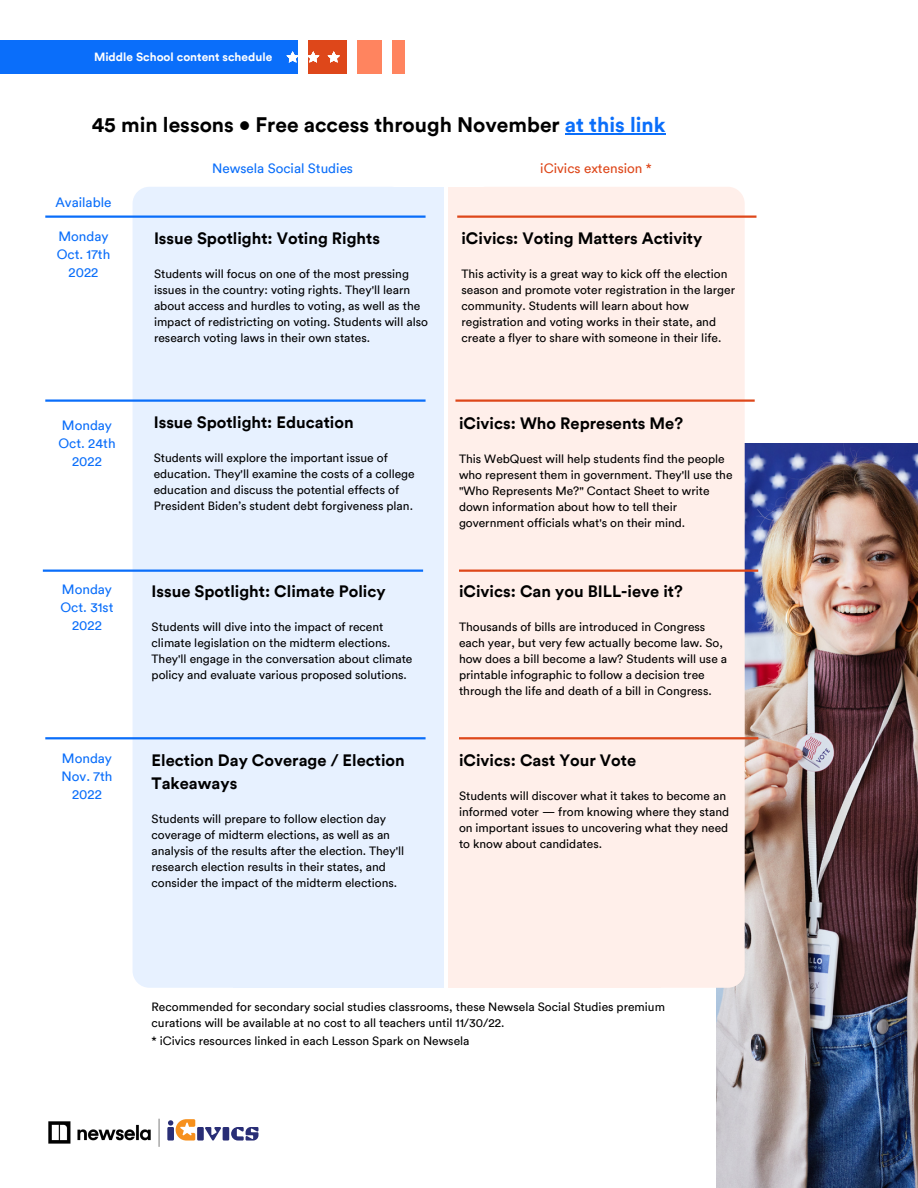
<style>
.page{position:relative;width:918px;height:1188px;background:#fff}
.page>*{position:absolute;margin:0;border:0;box-sizing:border-box;transform-origin:0 0}
.t1{font:700 21px "Circular";color:#000}
.t2{font:700 16.5px/23px "Circular";color:#000}
.t3{font:13.5px/18px "Circular";color:#0a6efa;text-align:center}
.t4{font:13.5px "Circular";color:#de471a}
.t5{font:12px/16px "Circular";color:#000}
.t6{font:700 11.85px "Circular";color:#fff}
.s1{color:#0a6efa}
</style>
<div class="page">
<div style="left:357px;top:41px;width:25px;height:33px;background:#ff845f"></div>
<div style="left:309px;top:41px;width:38px;height:33px;background:#de471a"></div>
<div style="left:0;top:41px;width:298px;height:33px;background:#0a6efa"></div>
<div style="left:393px;top:41px;width:12px;height:33px;background:#ff845f"></div>
<svg style="left:286px;top:51px;width:12px;height:12px"></svg>
<svg style="left:308px;top:51px;width:11px;height:12px"></svg>
<svg style="left:328px;top:51px;width:12px;height:12px"></svg>
<img style="left:716px;top:444px;width:202px;height:744px">
<div style="left:469px;top:187px;width:276px;height:801px;background:#ffefea;border-radius:17px"></div>
<div style="left:448px;top:187px;width:213px;height:801px;background:#ffefea"></div>
<div style="left:233px;top:187px;width:210px;height:801px;background:#e7f1ff"></div>
<div style="left:133px;top:187px;width:275px;height:801px;background:#e7f1ff;border-radius:17px"></div>
<hr style="left:45px;top:737px;width:381px;height:2px;background:#0a6efa">
<hr style="left:43px;top:570px;width:380px;height:2px;background:#0a6efa">
<hr style="left:45px;top:399px;width:381px;height:3px;background:#0a6efa">
<div style="left:197px;top:1127px;width:7px;height:14px;background:#292e76"></div>
<svg style="left:205px;top:1127px;width:16px;height:14px"></svg>
<div style="left:223px;top:1127px;width:6px;height:14px;background:#292e76"></div>
<svg style="left:231px;top:1127px;width:27px;height:14px"></svg>
<svg style="left:167px;top:1127px;width:7px;height:14px"></svg>
<svg style="left:168px;top:1119px;width:27px;height:22px"></svg>
<img style="left:48px;top:1118px;width:111px;height:29px">
<svg style="left:159px;top:1119px;width:1px;height:28px"></svg>
<hr style="left:455px;top:399px;width:300px;height:3px;background:#de471a">
<hr style="left:45px;top:216px;width:381px;height:2px;background:#0a6efa">
<hr style="left:457px;top:216px;width:299px;height:2px;background:#de471a">
<hr style="left:459px;top:570px;width:299px;height:2px;background:#de471a">
<hr style="left:459px;top:737px;width:299px;height:2px;background:#de471a">
<hr style="left:565px;top:133px;width:101px;height:1px;background:#0a6efa">
<p class="t6" style="left:94px;top:50px;width:180px">Middle School content schedule</p>
<h1 class="t1" style="left:92px;top:111px;width:575px">45 min lessons • Free access through November <span class="s1">at this link</span></h1>
<p class="t3" style="left:212px;top:160px;width:142px">Newsela Social Studies</p>
<p class="t4" style="left:540px;top:160px;width:113px">iCivics extension *</p>
<p class="t3" style="left:56px;top:193px;width:57px">Available</p>
<p class="t3" style="left:57px;top:227px;width:55px">Monday<br>Oct. 17th<br>2022</p>
<h2 class="t2" style="left:154px;top:227px;width:227px">Issue Spotlight: Voting Rights</h2>
<p class="t5" style="left:154px;top:266px;width:276px">Students will focus on one of the most pressing issues in the country: voting rights. They'll learn about access and hurdles to voting, as well as the impact of redistricting on voting. Students will also research voting laws in their own states.</p>
<h2 class="t2" style="left:461px;top:227px;width:242px">iCivics: Voting Matters Activity</h2>
<p class="t5" style="left:461px;top:266px;width:275px">This activity is a great way to kick off the election season and promote voter registration in the larger community. Students will learn about how registration and voting works in their state, and create a flyer to share with someone in their life.</p>
<p class="t3" style="left:58px;top:416px;width:59px">Monday<br>Oct. 24th<br>2022</p>
<h2 class="t2" style="left:154px;top:410px;width:201px">Issue Spotlight: Education</h2>
<p class="t5" style="left:154px;top:450px;width:262px">Students will explore the important issue of education. They'll examine the costs of a college education and discuss the potential effects of President Biden’s student debt forgiveness plan.</p>
<h2 class="t2" style="left:459px;top:412px;width:226px">iCivics: Who Represents Me?</h2>
<p class="t5" style="left:459px;top:451px;width:275px">This WebQuest will help students find the people who represent them in government. They'll use the "Who Represents Me?" Contact Sheet to write down information about how to tell their government officials what's on their mind.</p>
<p class="t3" style="left:60px;top:580px;width:55px">Monday<br>Oct. 31st<br>2022</p>
<h2 class="t2" style="left:152px;top:580px;width:236px">Issue Spotlight: Climate Policy</h2>
<p class="t5" style="left:152px;top:619px;width:262px">Students will dive into the impact of recent climate legislation on the midterm elections.<br>They'll engage in the conversation about climate policy and evaluate various proposed solutions.</p>
<h2 class="t2" style="left:459px;top:580px;width:225px">iCivics: Can you BILL-ieve it?</h2>
<p class="t5" style="left:459px;top:619px;width:270px">Thousands of bills are introduced in Congress each year, but very few actually become law. So, how does a bill become a law? Students will use a printable infographic to follow a decision tree through the life and death of a bill in Congress.</p>
<p class="t3" style="left:62px;top:749px;width:52px">Monday<br>Nov. 7th<br>2022</p>
<h2 class="t2" style="left:152px;top:748px;width:255px">Election Day Coverage / Election<br>Takeaways</h2>
<p class="t5" style="left:152px;top:810px;width:254px">Students will prepare to follow election day coverage of midterm elections, as well as an analysis of the results after the election. They'll research election results in their states, and consider the impact of the midterm elections.</p>
<h2 class="t2" style="left:459px;top:748px;width:179px">iCivics: Cast Your Vote</h2>
<p class="t5" style="left:459px;top:787px;width:272px">Students will discover what it takes to become an informed voter — from knowing where they stand on important issues to uncovering what they need to know about candidates.</p>
<p class="t5" style="left:152px;top:998px;width:515px">Recommended for secondary social studies classrooms, these Newsela Social Studies premium curations will be available at no cost to all teachers until 11/30/22.</p>
<p class="t5" style="left:152px;top:1032px;width:320px">* iCivics resources linked in each Lesson Spark on Newsela</p>
</div>
